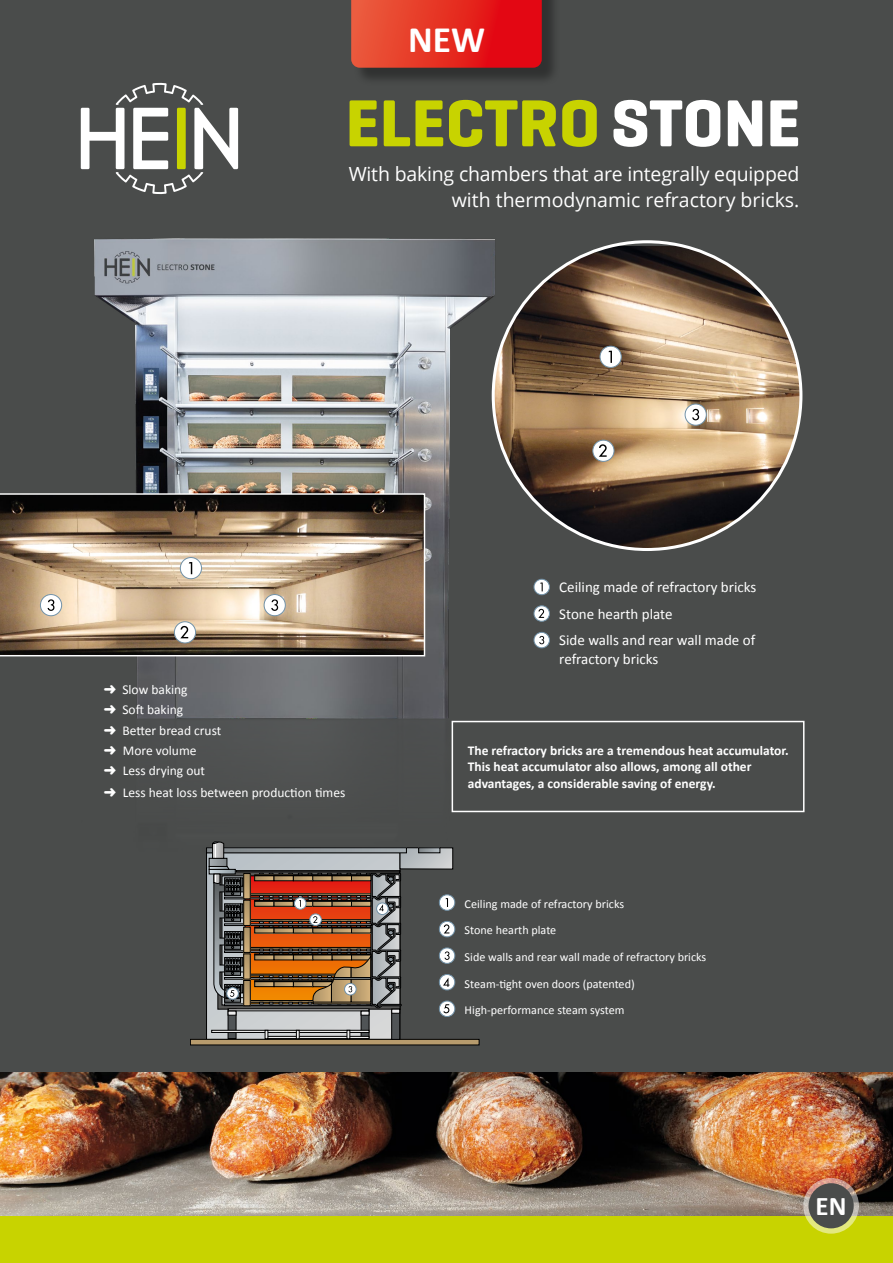
<style>
.page{position:relative;width:893px;height:1263px;background:#fff}
.page>*{position:absolute;margin:0;border:0;box-sizing:border-box;transform-origin:0 0}
.t1{font:700 67.5px "Geogrotesque";color:#c8d300}
.t2{font:700 37.5px "Calibri";color:#fff}
.t3{font:700 27px "Calibri";color:#fff}
.t4{font:19.5px/25.5px "Open Sans";letter-spacing:-.01em;color:#fff;text-align:right}
.t5{font:15px/26.5px "Calibri";color:#fff}
.t6{font:700 13.5px/16.5px "Calibri";color:#fff}
.t7{font:13.5px/20.4px "Calibri";color:#fff}
.t8{font:12.15px/26.5px "Calibri";color:#fff}
.s1{color:#fff}
</style>
<div class="page">
<div style="left:0;top:0;width:893px;height:1222px;background:#4a4c4b"></div>
<img style="left:0;top:1072px;width:893px;height:144px">
<div style="left:0;top:1216px;width:893px;height:47px;background:#c8d300"></div>
<img style="left:81px;top:238px;width:425px;height:660px">
<img style="left:493px;top:246px;width:308px;height:303px">
<svg style="left:81px;top:83px;width:157px;height:111px"></svg>
<div style="left:534px;top:579px;width:15px;height:16px;background:#fff;border-radius:50%"></div>
<div style="left:534px;top:579px;width:16px;height:16px;border:1px solid #7292a8;border-radius:50%"></div>
<svg style="left:540px;top:582px;width:3px;height:9px"></svg>
<svg style="left:534px;top:606px;width:15px;height:15px"></svg>
<div style="left:534px;top:605px;width:16px;height:17px;border:1px solid #7292a8;border-radius:50%"></div>
<svg style="left:538px;top:609px;width:6px;height:9px"></svg>
<svg style="left:534px;top:632px;width:15px;height:16px"></svg>
<div style="left:534px;top:632px;width:16px;height:16px;border:1px solid #7292a8;border-radius:50%"></div>
<svg style="left:539px;top:636px;width:5px;height:8px"></svg>
<div style="left:400px;top:848px;width:53px;height:21px;background:linear-gradient(to right,#adb4b8,#cfd1d1)"></div>
<div style="left:400px;top:847px;width:53px;height:22px;border:1px solid #000"></div>
<div style="left:207px;top:848px;width:199px;height:5px;background:#a4acb1"></div>
<div style="left:206px;top:847px;width:201px;height:6px;border:1px solid #000"></div>
<div style="left:190px;top:1039px;width:289px;height:6px;background:#b79b6d"></div>
<svg style="left:420px;top:849px;width:18px;height:2px"></svg>
<div style="left:418px;top:847px;width:22px;height:6px;border:1px solid #000"></div>
<svg style="left:206px;top:842px;width:196px;height:198px;background:#8c705f"></svg>
<div style="left:439px;top:895px;width:16px;height:15px;background:#fff;border-radius:50%"></div>
<div style="left:439px;top:894px;width:16px;height:17px;border:1px solid #7292a8;border-radius:50%"></div>
<svg style="left:445px;top:898px;width:3px;height:9px"></svg>
<svg style="left:439px;top:921px;width:16px;height:16px"></svg>
<div style="left:439px;top:921px;width:16px;height:16px;border:1px solid #7292a8;border-radius:50%"></div>
<svg style="left:444px;top:924px;width:5px;height:9px"></svg>
<svg style="left:439px;top:948px;width:16px;height:15px"></svg>
<div style="left:439px;top:947px;width:16px;height:17px;border:1px solid #7292a8;border-radius:50%"></div>
<svg style="left:445px;top:951px;width:5px;height:9px"></svg>
<svg style="left:439px;top:974px;width:16px;height:16px"></svg>
<div style="left:439px;top:974px;width:16px;height:16px;border:1px solid #7292a8;border-radius:50%"></div>
<svg style="left:443px;top:977px;width:6px;height:10px"></svg>
<svg style="left:439px;top:1001px;width:16px;height:15px"></svg>
<div style="left:439px;top:1001px;width:16px;height:16px;border:1px solid #7292a8;border-radius:50%"></div>
<svg style="left:443px;top:1004px;width:6px;height:9px"></svg>
<svg style="left:0;top:493px;width:425px;height:163px;background:#9b866f"></svg>
<svg style="left:803px;top:1178px;width:56px;height:55px"></svg>
<div style="left:808px;top:1183px;width:46px;height:45px;background:#4a4c4b;border-radius:50%"></div>
<div style="left:353px;top:0;width:208px;height:86px;background:#000;opacity:.35"></div>
<svg style="left:351px;top:0;width:191px;height:68px;background:#e42c22"></svg>
<div style="left:600px;top:346px;width:21px;height:21px;background:#fff;border-radius:50%"></div>
<div style="left:600px;top:346px;width:22px;height:22px;border:1px solid #7292a8;border-radius:50%"></div>
<svg style="left:608px;top:351px;width:4px;height:12px"></svg>
<div style="left:593px;top:440px;width:21px;height:21px;background:#fff;border-radius:50%"></div>
<div style="left:592px;top:440px;width:22px;height:22px;border:1px solid #7292a8;border-radius:50%"></div>
<svg style="left:599px;top:444px;width:8px;height:13px"></svg>
<div style="left:685px;top:404px;width:21px;height:21px;background:#fff;border-radius:50%"></div>
<div style="left:685px;top:404px;width:22px;height:22px;border:1px solid #7292a8;border-radius:50%"></div>
<svg style="left:692px;top:409px;width:7px;height:11px"></svg>
<svg style="left:180px;top:557px;width:22px;height:22px"></svg>
<div style="left:180px;top:557px;width:22px;height:22px;border:1px solid #7292a8;border-radius:50%"></div>
<svg style="left:189px;top:562px;width:3px;height:12px"></svg>
<svg style="left:174px;top:622px;width:22px;height:21px"></svg>
<div style="left:174px;top:621px;width:22px;height:22px;border:1px solid #7292a8;border-radius:50%"></div>
<svg style="left:180px;top:626px;width:8px;height:12px"></svg>
<div style="left:264px;top:594px;width:21px;height:22px;background:#fff;border-radius:50%"></div>
<div style="left:264px;top:594px;width:22px;height:22px;border:1px solid #7292a8;border-radius:50%"></div>
<svg style="left:271px;top:599px;width:7px;height:12px"></svg>
<svg style="left:40px;top:594px;width:22px;height:22px"></svg>
<div style="left:40px;top:594px;width:22px;height:22px;border:1px solid #7292a8;border-radius:50%"></div>
<svg style="left:48px;top:599px;width:6px;height:12px"></svg>
<div style="left:452px;top:721px;width:352px;height:91px;border:2px solid #fff"></div>
<h2 class="t2" style="left:408px;top:15px;width:78px">NEW</h2>
<h1 class="t1" style="left:345px;top:81px;width:456px">ELECTRO <span class="s1">STONE</span></h1>
<h3 class="t4" style="left:349px;top:161px;width:452px">With baking chambers that are integrally equipped with thermodynamic refractory bricks.</h3>
<p class="t7" style="left:104px;top:679px;width:119px">➜ Slow baking<br>➜ Soft baking<br>➜ Better bread crust ➜ More volume<br>➜ Less drying out</p>
<p class="t7" style="left:104px;top:782px;width:243px">➜ Less heat loss between production times</p>
<p class="t5" style="left:559px;top:574px;width:199px">Ceiling made of refractory bricks<br>Stone hearth plate<br>Side walls and rear wall made of</p>
<p class="t5" style="left:559px;top:646px;width:101px">refractory bricks</p>
<p class="t6" style="left:468px;top:742px;width:322px">The refractory bricks are a tremendous heat accumulator.<br>This heat accumulator also allows, among all other advantages, a considerable saving of energy.</p>
<p class="t8" style="left:465px;top:891px;width:243px">Ceiling made of refractory bricks<br>Stone hearth plate<br>Side walls and rear wall made of refractory bricks Steam-tight oven doors (patented)<br>High-performance steam system</p>
<h3 class="t3" style="left:816px;top:1188px;width:32px">EN</h3>
</div>
